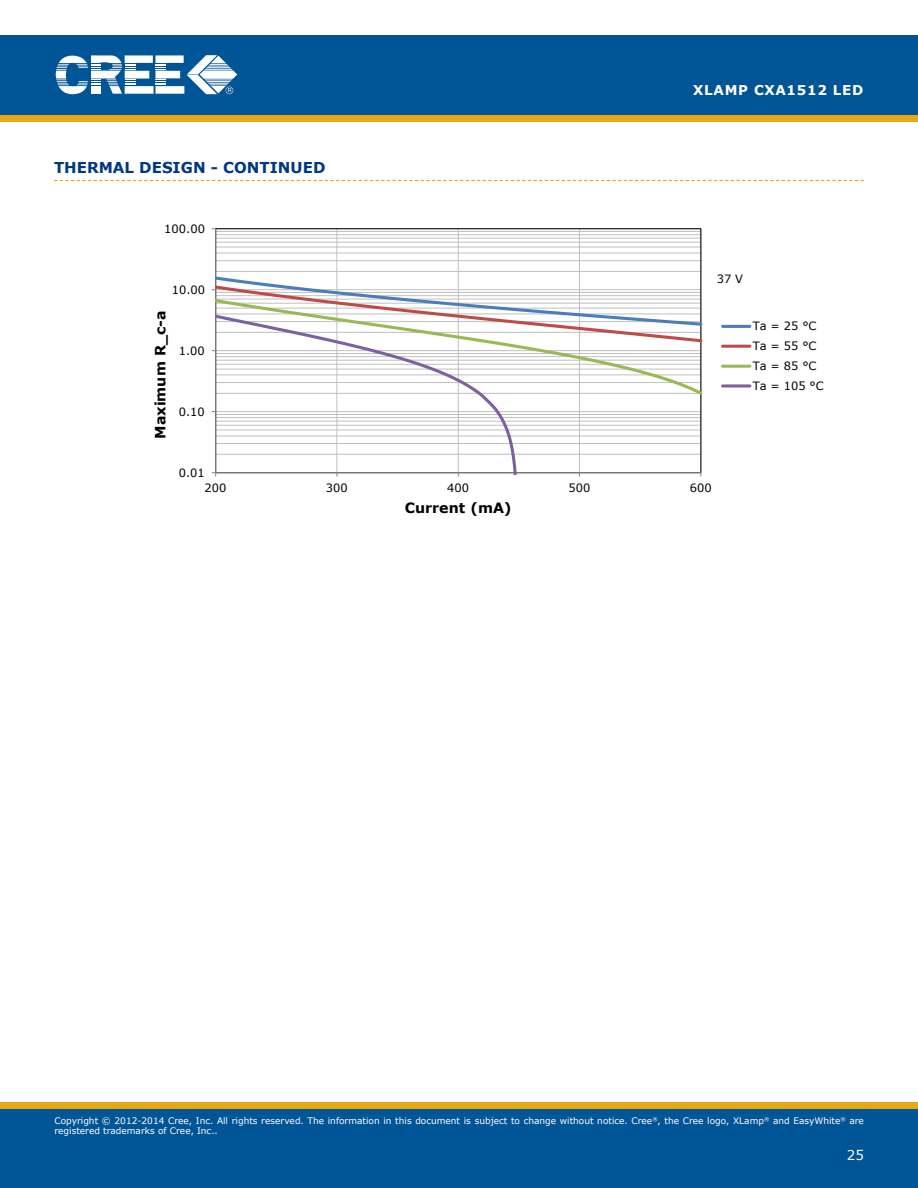
<style>
.page{position:relative;width:918px;height:1188px;background:#fff}
.page>*{position:absolute;margin:0;border:0;box-sizing:border-box;transform-origin:0 0}
.t1{font:700 15px "Verdana";color:#003882}
.t2{font:700 14.1px "Verdana";color:#000}
.t3{font:700 13.5px "Verdana";letter-spacing:.05em;color:#fff}
.t4{font:13.5px "Verdana";color:#fff}
.t5{font:11.4px/19.8px "Verdana";letter-spacing:.005em;color:#000}
.t6{font:9px/10.8px "Verdana";color:#fff}
</style>
<div class="page">
<div style="left:0;top:115px;width:918px;height:7px;background:#e7a614"></div>
<div style="left:0;top:35px;width:918px;height:80px;background:#005596"></div>
<svg style="left:56px;top:55px;width:181px;height:39px"></svg>
<div style="left:0;top:1108px;width:918px;height:80px;background:#005596"></div>
<div style="left:0;top:1102px;width:918px;height:6px;background:#e7a614"></div>
<hr style="left:216px;top:454px;width:485px;height:1px;background:#c0c0c0">
<hr style="left:216px;top:443px;width:485px;height:1px;background:#c0c0c0">
<hr style="left:216px;top:436px;width:485px;height:1px;background:#c0c0c0">
<hr style="left:216px;top:430px;width:485px;height:1px;background:#c0c0c0">
<hr style="left:216px;top:425px;width:485px;height:1px;background:#c0c0c0">
<hr style="left:216px;top:421px;width:485px;height:1px;background:#c0c0c0">
<hr style="left:216px;top:417px;width:485px;height:1px;background:#c0c0c0">
<hr style="left:216px;top:414px;width:485px;height:1px;background:#c0c0c0">
<hr style="left:216px;top:411px;width:485px;height:1px;background:#c0c0c0">
<hr style="left:216px;top:228px;width:485px;height:1px;background:#c0c0c0">
<hr style="left:579px;top:229px;width:1px;height:244px;background:#c0c0c0">
<hr style="left:701px;top:229px;width:1px;height:244px;background:#c0c0c0">
<hr style="left:215px;top:229px;width:1px;height:244px;background:#868686">
<hr style="left:216px;top:472px;width:485px;height:1px;background:#868686">
<svg style="left:520px;top:229px;width:182px;height:168px"></svg>
<svg style="left:216px;top:229px;width:304px;height:245px"></svg>
<hr style="left:723px;top:325px;width:27px;height:3px;background:#4a7ebb">
<hr style="left:723px;top:345px;width:27px;height:3px;background:#be4b48">
<hr style="left:723px;top:365px;width:27px;height:3px;background:#98b954">
<svg style="left:723px;top:384px;width:27px;height:4px"></svg>
<svg style="left:54px;top:180px;width:810px;height:1px"></svg>
<h1 class="t1" style="left:54px;top:157px;width:273px">THERMAL DESIGN - CONTINUED</h1>
<p class="t5" style="left:164px;top:218px;width:42px">100.00</p>
<p class="t5" style="left:172px;top:279px;width:35px">10.00</p>
<h2 class="t2" style="left:151px;top:439px;width:130px;rotate:-90deg">Maximum R_c-a</h2>
<p class="t5" style="left:179px;top:340px;width:28px">1.00</p>
<p class="t5" style="left:179px;top:401px;width:28px">0.10</p>
<p class="t5" style="left:179px;top:462px;width:28px">0.01</p>
<h3 class="t3" style="left:693px;top:81px;width:172px">XLAMP CXA1512 LED</h3>
<p class="t5" style="left:717px;top:269px;width:28px">37 V</p>
<p class="t5" style="left:753px;top:316px;width:72px">Ta = 25 °C<br>Ta = 55 °C<br>Ta = 85 °C<br>Ta = 105 °C</p>
<p class="t5" style="left:205px;top:477px;width:23px">200</p>
<p class="t5" style="left:326px;top:477px;width:23px">300</p>
<p class="t5" style="left:447px;top:477px;width:23px">400</p>
<p class="t5" style="left:569px;top:477px;width:23px">500</p>
<p class="t5" style="left:690px;top:477px;width:23px">600</p>
<h2 class="t2" style="left:405px;top:499px;width:108px">Current (mA)</h2>
<p class="t6" style="left:54px;top:1115px;width:811px">Copyright © 2012-2014 Cree, Inc. All rights reserved. The information in this document is subject to change without notice. Cree<sup>®</sup>, the Cree logo, XLamp<sup>®</sup> and EasyWhite<sup>®</sup> are registered trademarks of Cree, Inc..</p>
<h3 class="t4" style="left:847px;top:1146px;width:19px">25</h3>
</div>
